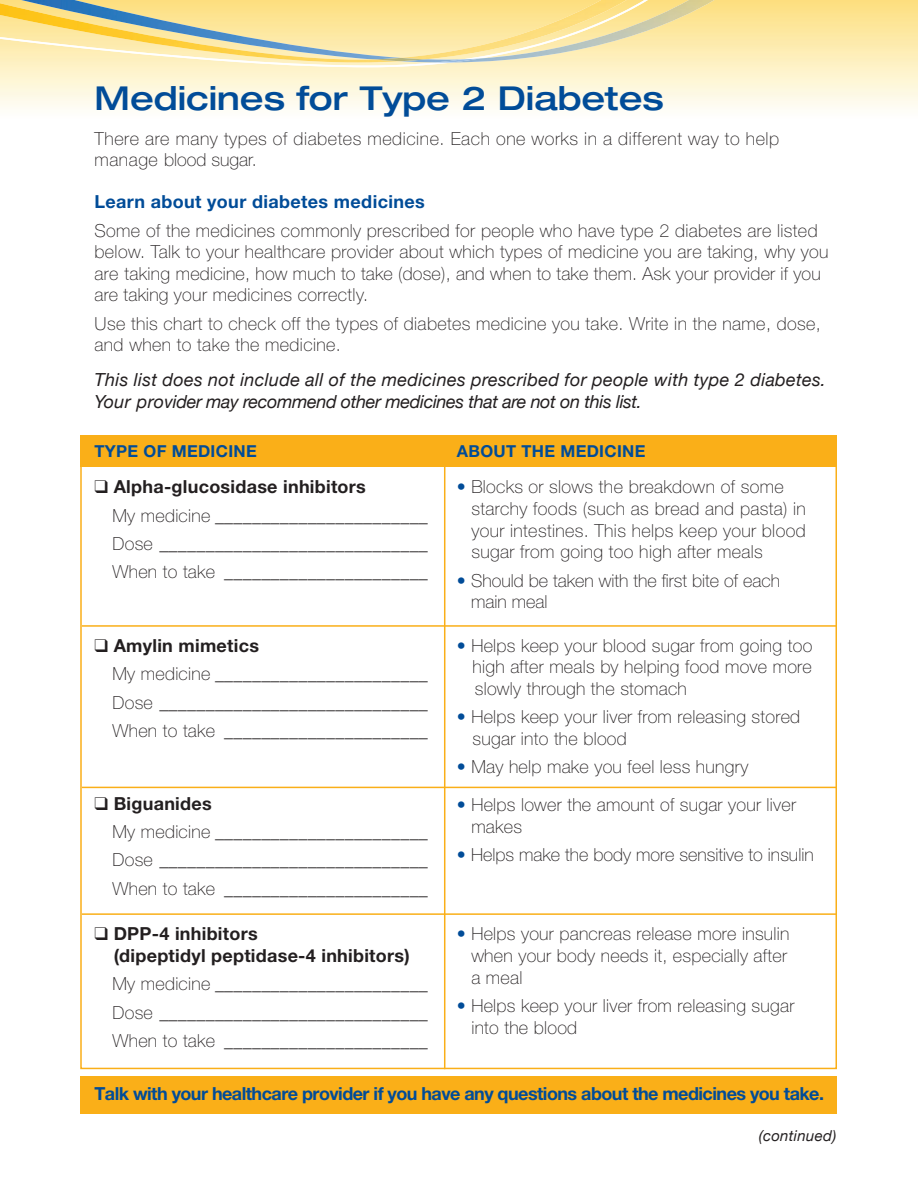
<style>
.page{position:relative;width:918px;height:1188px;background:#fff}
.page>*{position:absolute;margin:0;border:0;box-sizing:border-box;transform-origin:0 0}
.t1{font:500 expanded 33px "Helvetica Neue";color:#014c98}
.t2{font:100 18px/21.6px "Helvetica Neue";letter-spacing:.015em;color:#231f20}
.t3{font:italic 18px/21.6px "Helvetica Neue";letter-spacing:.015em;color:#231f20}
.t4{font:700 18px "Helvetica Neue";letter-spacing:-.03em;color:#014c98}
.t5{font:700 18px/21.6px "Helvetica Neue";letter-spacing:.015em;color:#231f20}
.t6{font:700 18px "Helvetica Neue";letter-spacing:.02em;color:#014c98}
.t7{font:700 16.5px "Helvetica Neue";letter-spacing:.02em;color:#014c98}
.t8{font:italic 15px "Helvetica Neue";letter-spacing:.02em;color:#231f20}
.s1{font-weight:700}
.s2{color:#014c98}
</style>
<div class="page">
<div style="left:80px;top:435px;width:757px;height:31px;background:#faaf18"></div>
<div style="left:80px;top:1076px;width:756px;height:38px;background:#faaf18"></div>
<svg style="left:0;top:0;width:918px;height:108px;background:#fdf3cd"></svg>
<svg style="left:0;top:62px;width:668px;height:5px;background:#fcf2cb"></svg>
<img style="left:627px;top:0;width:87px;height:62px">
<img style="left:0;top:0;width:627px;height:62px">
<img style="left:373px;top:58px;width:53px;height:3px">
<hr style="left:444px;top:461px;width:1px;height:608px;background:#faaf18">
<hr style="left:82px;top:625px;width:755px;height:2px;background:#faaf18">
<hr style="left:82px;top:787px;width:755px;height:1px;background:#faaf18">
<hr style="left:82px;top:913px;width:755px;height:2px;background:#faaf18">
<h1 class="t1" style="left:95px;top:77px;width:571px">Medicines for Type 2 Diabetes</h1>
<p class="t2" style="left:95px;top:128px;width:686px">There are many types of diabetes medicine. Each one works in a different way to help manage blood sugar.</p>
<p class="t6" style="left:95px;top:191px;width:332px">Learn about your diabetes medicines</p>
<p class="t2" style="left:95px;top:219px;width:735px">Some of the medicines commonly prescribed for people who have type 2 diabetes are listed below. Talk to your healthcare provider about which types of medicine you are taking, why you are taking medicine, how much to take (dose), and when to take them. Ask your provider if you are taking your medicines correctly.</p>
<p class="t2" style="left:95px;top:313px;width:728px">Use this chart to check off the types of diabetes medicine you take. Write in the name, dose, and when to take the medicine.</p>
<p class="t3" style="left:95px;top:368px;width:733px">This list does not include all of the medicines prescribed for people with type 2 diabetes.<br>Your provider may recommend other medicines that are not on this list.</p>
<p class="t7" style="left:94px;top:441px;width:164px">Type of medicine</p>
<p class="t2" style="left:112px;top:473px;width:317px;line-height:28.3px;text-indent:-18px">❑ <span class="s1">Alpha-glucosidase inhibitors<br></span>My medicine _______________________ Dose _____________________________ When to take ______________________</p>
<p class="t7" style="left:457px;top:441px;width:190px">ABOUT the medicine</p>
<p class="t2" style="left:471px;top:476px;width:336px;text-indent:-15px"><span class="s2">•</span> Blocks or slows the breakdown of some starchy foods (such as bread and pasta) in your intestines. This helps keep your blood sugar from going too high after meals</p>
<p class="t2" style="left:471px;top:569px;width:311px;text-indent:-14px"><span class="s2">•</span> Should be taken with the first bite of each main meal</p>
<p class="t2" style="left:473px;top:635px;width:341px;text-align:justify;text-indent:-16px"><span class="s2">•</span> Helps keep your blood sugar from going too high after meals by helping food move more slowly through the stomach</p>
<p class="t2" style="left:473px;top:706px;width:329px;text-indent:-16px"><span class="s2">•</span> Helps keep your liver from releasing stored sugar into the blood</p>
<p class="t2" style="left:457px;top:756px;width:293px"><span class="s2">•</span> May help make you feel less hungry</p>
<p class="t2" style="left:471px;top:794px;width:326px;text-indent:-15px"><span class="s2">•</span> Helps lower the amount of sugar your liver makes</p>
<p class="t2" style="left:457px;top:844px;width:358px"><span class="s2">•</span> Helps make the body more sensitive to insulin</p>
<p class="t2" style="left:112px;top:631px;width:317px;line-height:28.3px;text-indent:-18px">❑ <span class="s1">Amylin mimetics<br></span>My medicine _______________________ Dose _____________________________ When to take ______________________</p>
<p class="t2" style="left:112px;top:789px;width:317px;line-height:28.3px;text-indent:-18px">❑ <span class="s1">Biguanides<br></span>My medicine _______________________<br>Dose _____________________________<br>When to take ______________________</p>
<p class="t5" style="left:94px;top:923px;width:33px">❑ DPP</p>
<p class="t5" style="left:114px;top:923px;width:298px;text-indent:38px">-4 inhibitors<br>(dipeptidyl peptidase-4 inhibitors)</p>
<p class="t2" style="left:112px;top:970px;width:317px;line-height:28.3px;text-align:justify">My medicine _______________________ Dose _____________________________ When to take ______________________</p>
<p class="t2" style="left:471px;top:923px;width:320px;text-indent:-15px"><span class="s2">•</span> Helps your pancreas release more insulin when your body needs it, especially after a meal</p>
<p class="t2" style="left:471px;top:995px;width:325px;text-indent:-15px"><span class="s2">•</span> Helps keep your liver from releasing sugar into the blood</p>
<p class="t4" style="left:94px;top:1083px;width:731px">Talk with your healthcare provider if you have any questions about the medicines you take.</p>
<p class="t8" style="left:759px;top:1123px;width:79px">(continued)</p>
</div>
